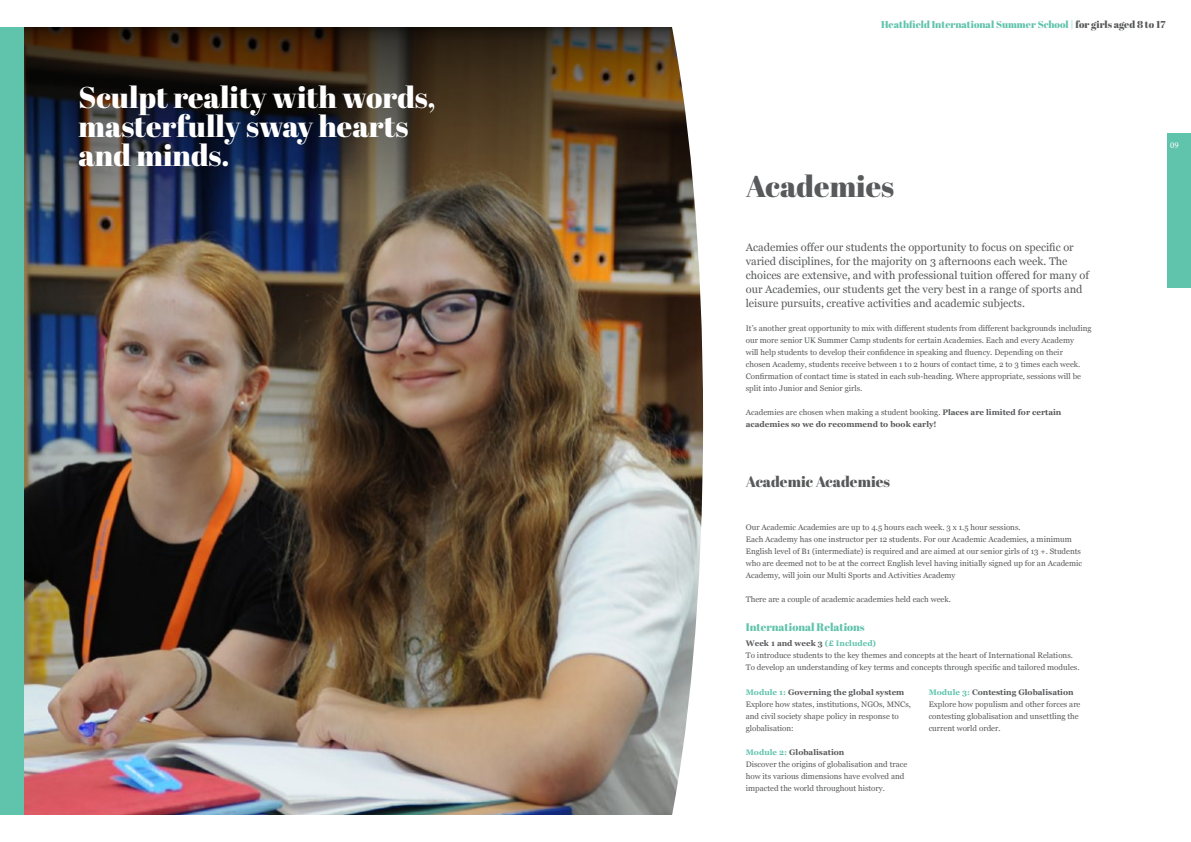
<style>
.page{position:relative;width:1191px;height:842px;background:#fff}
.page>*{position:absolute;margin:0;border:0;box-sizing:border-box;transform-origin:0 0}
.t1{font:30px/29px "Abril Fatface";color:#fff}
.t2{font:30px "Abril Fatface";color:#58595b}
.t3{font:15px "Abril Fatface";color:#58595b}
.t4{font:11px/14px "Georgia";color:#58595b}
.t5{font:11px "Abril Fatface";color:#60c3ac}
.t6{font:10px "Abril Fatface";color:#60c3ac}
.t7{font:9px "Minion Pro";color:#fff}
.t8{font:8px/12px "Georgia";color:#58595b}
.t9{font:700 8px/12px "Georgia";color:#58595b}
.s1{color:#58595b}
.s2{font-weight:400}
.s3{font-weight:700}
.s4{font-weight:700;color:#60c3ac}
</style>
<div class="page">
<img style="left:23px;top:258px;width:643px;height:557px">
<img style="left:23px;top:27px;width:643px;height:231px">
<svg style="left:666px;top:27px;width:38px;height:788px"></svg>
<div style="left:0;top:27px;width:23px;height:788px;background:#60c3ac"></div>
<div style="left:1167px;top:133px;width:24px;height:155px;background:#60c3ac"></div>
<h1 class="t1" style="left:78px;top:82px;width:359px">Sculpt reality with words, masterfully sway hearts and minds.</h1>
<p class="t6" style="left:881px;top:17px;width:286px">Heathfield International Summer School | <span class="s1">for girls aged 8 to 17</span></p>
<h1 class="t2" style="left:746px;top:165px;width:150px">Academies</h1>
<p class="t4" style="left:746px;top:240px;width:345px">Academies offer our students the opportunity to focus on specific or varied disciplines, for the majority on 3 afternoons each week. The choices are extensive, and with professional tuition offered for many of our Academies, our students get the very best in a range of sports and leisure pursuits, creative activities and academic subjects.</p>
<p class="t8" style="left:746px;top:322px;width:347px">It’s another great opportunity to mix with different students from different backgrounds including our more senior UK Summer Camp students for certain Academies. Each and every Academy<br>will help students to develop their confidence in speaking and fluency. Depending on their<br>chosen Academy, students receive between 1 to 2 hours of contact time, 2 to 3 times each week.<br>Confirmation of contact time is stated in each sub-heading. Where appropriate, sessions will be split into Junior and Senior girls.</p>
<p class="t9" style="left:746px;top:406px;width:317px"><span class="s2">Academies are chosen when making a student booking.</span> Places are limited for certain academies so we do recommend to book early!</p>
<h2 class="t3" style="left:746px;top:471px;width:146px">Academic Academies</h2>
<p class="t8" style="left:746px;top:521px;width:338px">Our Academic Academies are up to 4.5 hours each week. 3 x 1.5 hour sessions.<br>Each Academy has one instructor per 12 students. For our Academic Academies, a minimum English level of B1 (intermediate) is required and are aimed at our senior girls of 13 +. Students who are deemed not to be at the correct English level having initially signed up for an Academic Academy, will join our Multi Sports and Activities Academy</p>
<p class="t8" style="left:746px;top:593px;width:207px">There are a couple of academic academies held each week.</p>
<h3 class="t5" style="left:746px;top:619px;width:120px">International Relations</h3>
<p class="t8" style="left:746px;top:637px;width:335px"><span class="s3">Week 1 and week 3</span> <span class="s4">(£ Included)<br></span>To introduce students to the key themes and concepts at the heart of International Relations.<br>To develop an understanding of key terms and concepts through specific and tailored modules.</p>
<p class="t8" style="left:746px;top:686px;width:167px"><span class="s4">Module 1:</span> <span class="s3">Governing the global system </span>Explore how states, institutions, NGOs, MNCs, and civil society shape policy in response to globalisation:</p>
<p class="t8" style="left:746px;top:746px;width:163px"><span class="s4">Module 2:</span> <span class="s3">Globalisation<br></span>Discover the origins of globalisation and trace how its various dimensions have evolved and impacted the world throughout history.</p>
<p class="t8" style="left:928px;top:686px;width:153px"><span class="s4">Module 3:</span> <span class="s3">Contesting Globalisation </span>Explore how populism and other forces are contesting globalisation and unsettling the current world order.</p>
<p class="t7" style="left:1170px;top:139px;width:10px">09</p>
</div>
